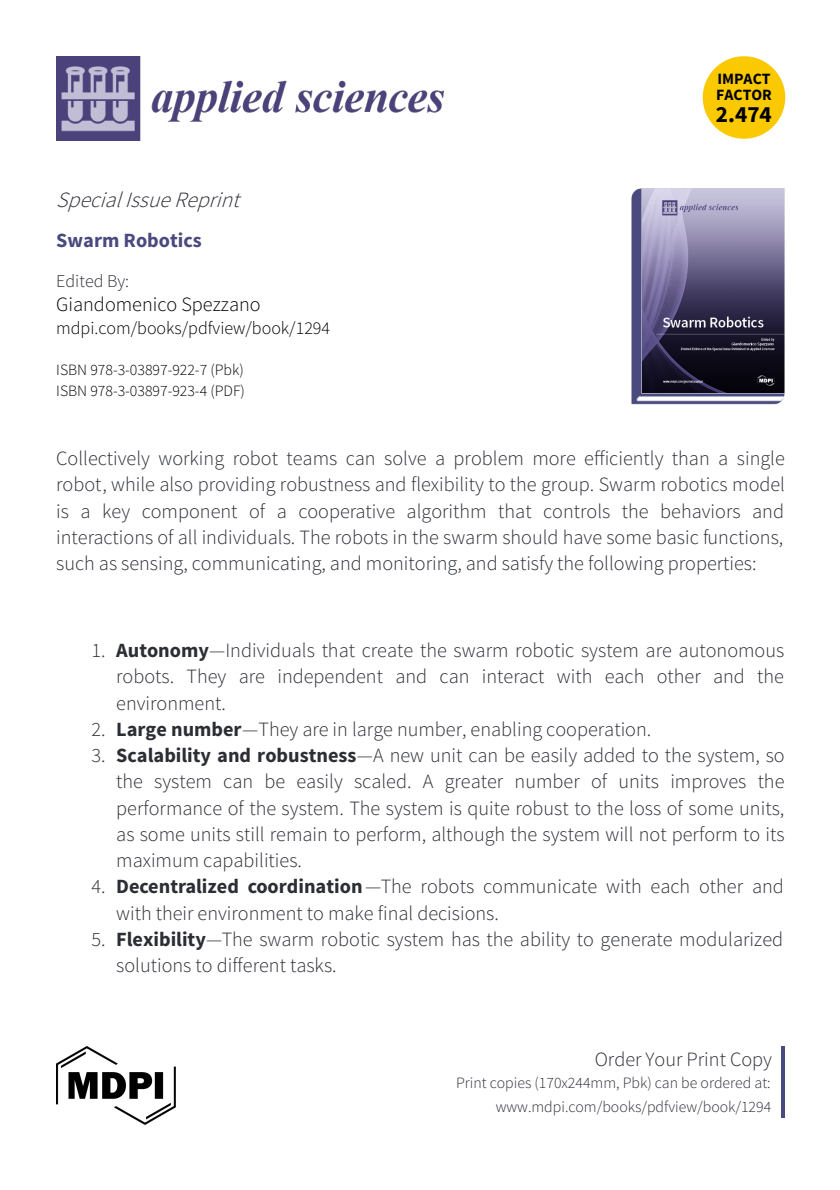
<style>
.page{position:relative;width:840px;height:1190px;background:#fff}
.page>*{position:absolute;margin:0;border:0;box-sizing:border-box;transform-origin:0 0}
.t1{font:700 23.2px "Source Sans Pro";color:#000}
.t2{font:italic 300 21.8px "Source Sans Pro";color:#2b2e34}
.t3{font:300 20.2px/26.2px "Source Sans Pro";color:#2b2e34;text-align:justify}
.t4{font:300 20.2px "Source Sans Pro";color:#000}
.t5{font:700 20.2px "Source Sans Pro";color:#4a4a7f}
.t6{font:300 18px "Source Sans Pro";color:#000}
.t7{font:300 18px "Source Sans Pro";color:#2b2e34}
.t8{font:300 15.8px/24px "Source Sans Pro";color:#2b2e34;text-align:right}
.t9{font:300 15.8px/21px "Source Sans Pro";color:#000}
.t10{font:700 15.8px/15.8px "Source Sans Pro";color:#000}
.s1{font-weight:700}
</style>
<div class="page">
<div style="left:703px;top:56px;width:82px;height:83px;background:#fac902;border-radius:50%"></div>
<img style="left:632px;top:188px;width:152px;height:216px">
<img style="left:642px;top:188px;width:142px;height:204px">
<img style="left:56px;top:56px;width:388px;height:84px">
<hr style="left:781px;top:1046px;width:4px;height:72px;background:#4a4a7f">
<img style="left:56px;top:1046px;width:120px;height:79px">
<p class="t2" style="left:56px;top:191px;width:190px">SpecialIssueReprint</p>
<p class="t5" style="left:56px;top:232px;width:147px">Swarm Robotics</p>
<p class="t7" style="left:56px;top:274px;width:75px">Edited By:</p>
<p class="t4" style="left:56px;top:297px;width:206px">Giandomenico Spezzano</p>
<p class="t6" style="left:56px;top:321px;width:275px">mdpi.com/books/pdfview/book/1294</p>
<p class="t9" style="left:56px;top:361px;width:190px">ISBN 978-3-03897-922-7 (Pbk)<br>ISBN 978-3-03897-923-4 (PDF)</p>
<p class="t10" style="left:716px;top:72px;width:57px">IMPACT<br>FACTOR</p>
<p class="t1" style="left:716px;top:105px;width:58px">2.474</p>
<p class="t3" style="left:56px;top:447px;width:730px">Collectively working robot teams can solve a problem more efficiently than a single robot, while also providing robustness and flexibility to the group. Swarm robotics model is a key component of a cooperative algorithm that controls the behaviors and interactions of all individuals. The robots in the swarm should have some basic functions, such as sensing, communicating, and monitoring, and satisfy the following properties:</p>
<p class="t3" style="left:116px;top:639px;width:670px;text-indent:-25px">1. <span class="s1">Autonomy</span>—Individuals that create the swarm robotic system are autonomous robots. They are independent and can interact with each other and the environment.</p>
<p class="t3" style="left:91px;top:718px;width:561px">2. <span class="s1">Large number</span>—They are in large number, enabling cooperation.</p>
<p class="t3" style="left:116px;top:744px;width:670px;text-indent:-25px">3. <span class="s1">Scalability and robustness</span>—A new unit can be easily added to the system, so the system can be easily scaled. A greater number of units improves the performance of the system. The system is quite robust to the loss of some units, as some units still remain to perform, although the system will not perform to its maximum capabilities.</p>
<p class="t3" style="left:116px;top:875px;width:669px;text-indent:-25px">4. <span class="s1">Decentralized coordination</span>—The robots communicate with each other and with their environment to make final decisions.</p>
<p class="t3" style="left:116px;top:928px;width:668px;text-indent:-25px">5. <span class="s1">Flexibility</span>—The swarm robotic system has the ability to generate modularized solutions to different tasks.</p>
<p class="t3" style="left:595px;top:1048px;width:179px">Order Your Print Copy</p>
<p class="t8" style="left:456px;top:1072px;width:317px">Print copies (170x244mm, Pbk) can be ordered at: www.mdpi.com/books/pdfview/book/1294</p>
</div>
